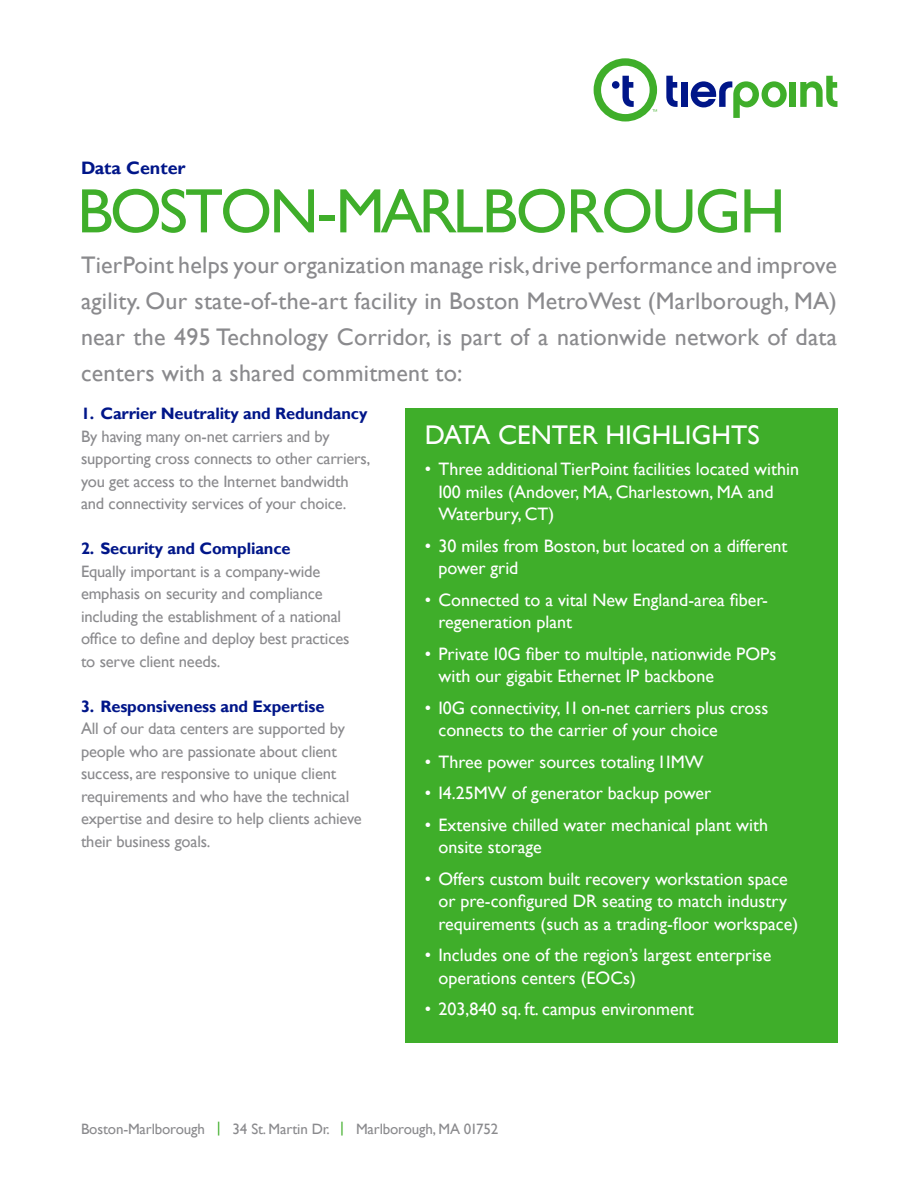
<style>
.page{position:relative;width:918px;height:1188px;background:#fff}
.page>*{position:absolute;margin:0;border:0;box-sizing:border-box;transform-origin:0 0}
.t1{font:63px "Gill Sans";letter-spacing:-.045em;color:#3fae2a}
.t2{font:27px "Gill Sans";color:#fff}
.t3{font:24px/36px "Gill Sans";letter-spacing:.01em;color:#8a8a8d;text-align:justify}
.t4{font:18px/22.5px "Gill Sans";color:#fff}
.t5{font:700 18px "Gill Sans";color:#001689}
.t6{font:16.5px/22.5px "Gill Sans";letter-spacing:-.01em;color:#8a8a8d}
.t7{font:700 16.5px "Gill Sans";letter-spacing:-.01em;color:#001689}
.t8{font:15px "Gill Sans";letter-spacing:-.01em;color:#8a8a8d}
.s1{color:#3fae2a}
</style>
<div class="page">
<svg style="left:666px;top:76px;width:12px;height:31px"></svg>
<div style="left:681px;top:82px;width:7px;height:25px;background:#001689"></div>
<svg style="left:691px;top:81px;width:96px;height:37px"></svg>
<div style="left:790px;top:82px;width:6px;height:25px;background:#3fae2a"></div>
<svg style="left:800px;top:76px;width:37px;height:31px"></svg>
<svg style="left:594px;top:58px;width:63px;height:64px"></svg>
<div style="left:405px;top:408px;width:432px;height:634px;background:#3fae2a"></div>
<p class="t5" style="left:81px;top:161px;width:106px">Data Center</p>
<h1 class="t1" style="left:77px;top:185px;width:710px">BOSTON-MARLBOROUGH</h1>
<p class="t3" style="left:81px;top:249px;width:758px">TierPoint helps your organization manage risk, drive performance and improve agility. Our state-of-the-art facility in Boston MetroWest (Marlborough, MA) near the 495 Technology Corridor, is part of a nationwide network of data centers with a shared commitment to:</p>
<p class="t7" style="left:81px;top:407px;width:288px">1. Carrier Neutrality and Redundancy</p>
<p class="t6" style="left:81px;top:426px;width:291px">By having many on-net carriers and by supporting cross connects to other carriers, you get access to the Internet bandwidth and connectivity services of your choice.</p>
<p class="t7" style="left:81px;top:542px;width:211px">2. Security and Compliance</p>
<p class="t6" style="left:81px;top:561px;width:270px">Equally important is a company-wide emphasis on security and compliance including the establishment of a national office to define and deploy best practices to serve client needs.</p>
<p class="t7" style="left:81px;top:700px;width:245px">3. Responsiveness and Expertise</p>
<p class="t6" style="left:81px;top:719px;width:282px">All of our data centers are supported by people who are passionate about client success, are responsive to unique client requirements and who have the technical expertise and desire to help clients achieve their business goals.</p>
<h2 class="t2" style="left:425px;top:424px;width:336px">DATA CENTER HIGHLIGHTS</h2>
<p class="t4" style="left:438px;top:459px;width:362px;text-indent:-14px">• Three additional TierPoint facilities located within<br>I00 miles (Andover, MA, Charlestown, MA and<br>Waterbury, CT)</p>
<p class="t4" style="left:438px;top:536px;width:351px;text-indent:-14px">• 30 miles from Boston, but located on a different power grid</p>
<p class="t4" style="left:438px;top:589px;width:331px;text-indent:-14px">• Connected to a vital New England-area fiber&shy;regeneration plant</p>
<p class="t4" style="left:438px;top:643px;width:339px;text-indent:-14px">• Private I0G fiber to multiple, nationwide POPs with our gigabit Ethernet IP backbone</p>
<p class="t4" style="left:438px;top:698px;width:331px;text-indent:-14px">• I0G connectivity, II on-net carriers plus cross connects to the carrier of your choice</p>
<p class="t4" style="left:425px;top:752px;width:280px">• Three power sources totaling IIMW</p>
<p class="t4" style="left:425px;top:783px;width:288px">• I4.25MW of generator backup power</p>
<p class="t4" style="left:438px;top:815px;width:331px;text-indent:-14px">• Extensive chilled water mechanical plant with onsite storage</p>
<p class="t4" style="left:438px;top:869px;width:361px;text-indent:-14px">• Offers custom built recovery workstation space or pre-configured DR seating to match industry requirements (such as a trading-floor workspace)</p>
<p class="t4" style="left:438px;top:945px;width:335px;text-indent:-14px">• Includes one of the region’s largest enterprise operations centers (EOCs)</p>
<p class="t4" style="left:425px;top:999px;width:270px">• 203,840 sq. ft. campus environment</p>
<p class="t8" style="left:81px;top:1123px;width:419px">Boston-Marlborough <span class="s1">|</span> 34 St. Martin Dr. <span class="s1">|</span> Marlborough, MA 01752</p>
</div>
